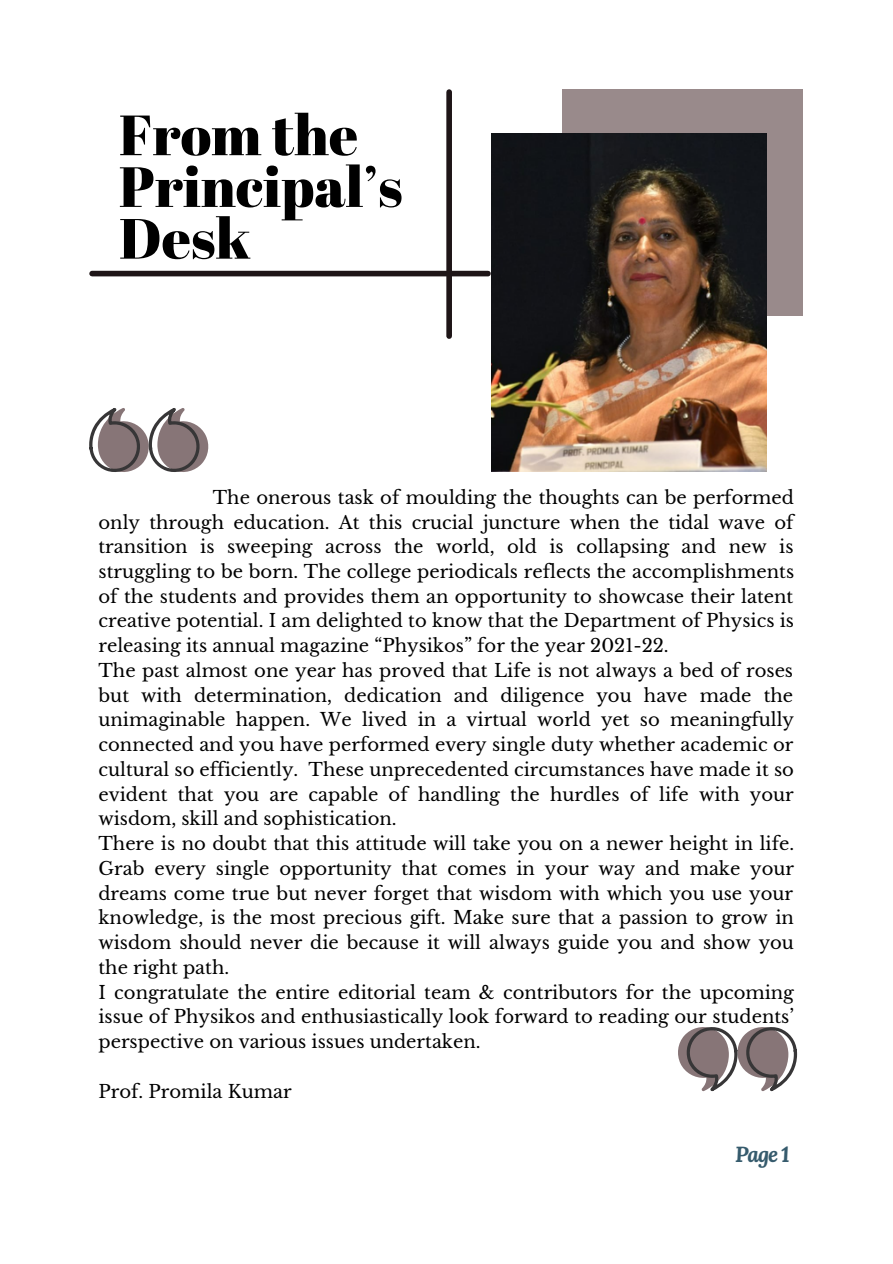
<style>
.page{position:relative;width:893px;height:1264px;background:#fff}
.page>*{position:absolute;margin:0;border:0;box-sizing:border-box;transform-origin:0 0}
.t1{font:56.55px/51.8px "Abril Fatface";color:#000}
.t2{font:italic 700 21.6px "Lora";color:#365b6d}
.t3{font:18px/24.8px "Libre Baskerville";color:#000}
</style>
<div class="page">
<div style="left:562px;top:89px;width:240px;height:226px;background:#998a8b"></div>
<img style="left:491px;top:133px;width:275px;height:339px">
<div style="left:92px;top:271px;width:396px;height:5px;background:#1e1517"></div>
<div style="left:446px;top:92px;width:6px;height:244px;background:#1e1517"></div>
<svg style="left:89px;top:408px;width:119px;height:64px"></svg>
<svg style="left:678px;top:1027px;width:119px;height:64px"></svg>
<h1 class="t1" style="left:119px;top:108px;width:285px">From the<br>Principal’s<br>Desk</h1>
<p class="t3" style="left:98px;top:485px;width:697px;text-indent:114px">The onerous task of moulding the thoughts can be performed only through education. At this crucial juncture when the tidal wave of transition is sweeping across the world, old is collapsing and new is struggling to be born. The college periodicals reflects the accomplishments of the students and provides them an opportunity to showcase their latent creative potential. I am delighted to know that the Department of Physics is releasing its annual magazine “Physikos” for the year 2021-22.<br>The past almost one year has proved that Life is not always a bed of roses but with determination, dedication and diligence you have made the unimaginable happen. We lived in a virtual world yet so meaningfully connected and you have performed every single duty whether academic or cultural so efficiently. These unprecedented circumstances have made it so evident that you are capable of handling the hurdles of life with your wisdom, skill and sophistication.<br>There is no doubt that this attitude will take you on a newer height in life.<br>Grab every single opportunity that comes in your way and make your dreams come true but never forget that wisdom with which you use your knowledge, is the most precious gift. Make sure that a passion to grow in wisdom should never die because it will always guide you and show you the right path.<br>I congratulate the entire editorial team &amp; contributors for the upcoming issue of Physikos and enthusiastically look forward to reading our students’ perspective on various issues undertaken.</p>
<p class="t3" style="left:98px;top:1078px;width:195px">Prof. Promila Kumar</p>
<p class="t2" style="left:735px;top:1139px;width:56px">Page 1</p>
</div>
